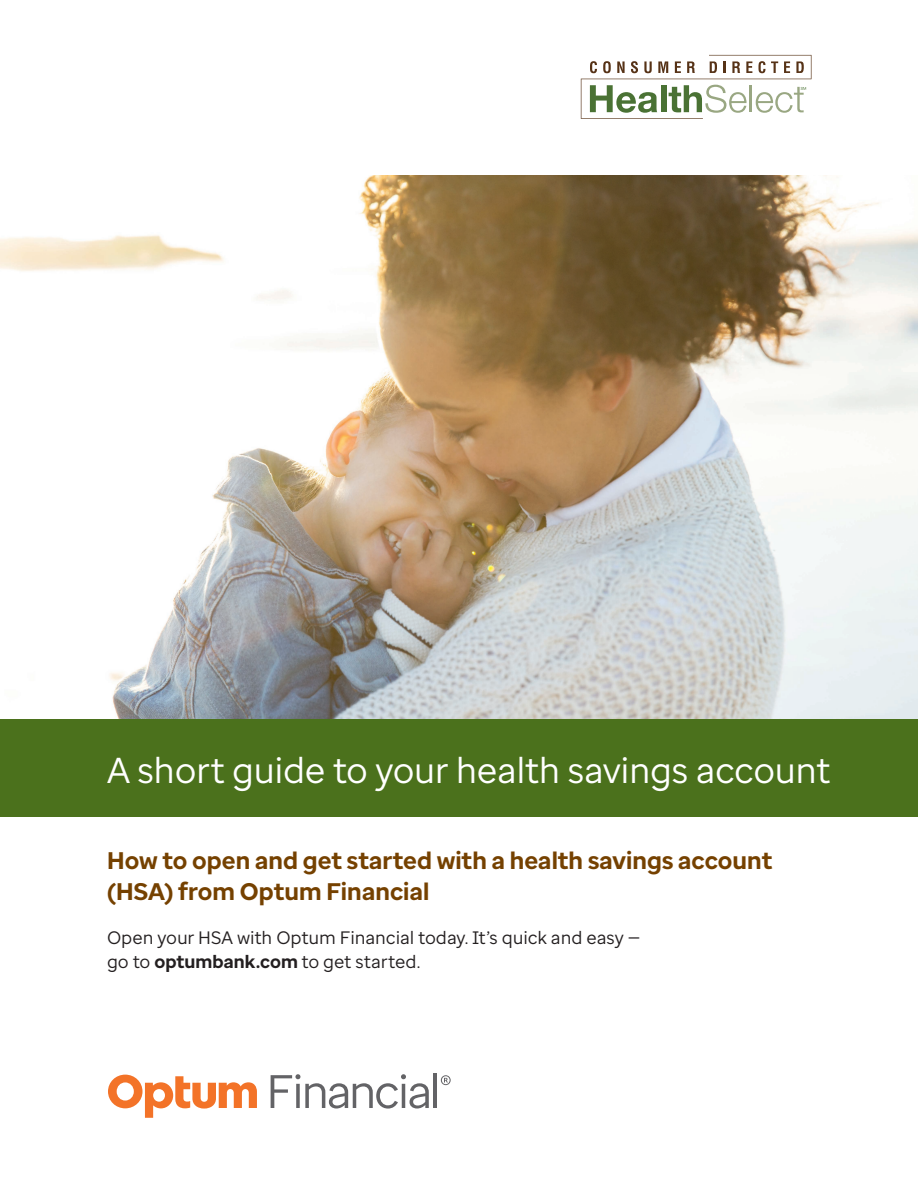
<style>
.page{position:relative;width:918px;height:1188px;background:#fff}
.page>*{position:absolute;margin:0;border:0;box-sizing:border-box;transform-origin:0 0}
.t1{font:36px "Optum Sans";letter-spacing:-.015em;color:#fff}
.Title{font:700 24px/31.5px "Optum Sans";color:#754100}
.Title-2{font:18px/24px "Optum Sans";letter-spacing:-.005em;color:#231f20}
.s1{font-weight:700}
</style>
<div class="page">
<img style="left:0;top:176px;width:918px;height:543px">
<div style="left:0;top:719px;width:918px;height:98px;background:#4b711c"></div>
<svg style="left:581px;top:55px;width:230px;height:64px"></svg>
<svg style="left:108px;top:1075px;width:149px;height:43px"></svg>
<svg style="left:271px;top:1074px;width:158px;height:35px"></svg>
<hr style="left:434px;top:1074px;width:3px;height:34px;background:#636366">
<svg style="left:441px;top:1075px;width:10px;height:10px"></svg>
<p class="t1" style="left:107px;top:747px;width:725px">A short guide to your health savings account</p>
<p class="Title" style="left:107px;top:844px;width:667px">How to open and get started with a health savings account (HSA) from Optum Financial</p>
<p class="Title-2" style="left:107px;top:926px;width:535px">Open your HSA with Optum Financial today. It’s quick and easy — go to <span class="s1">optumbank.com</span> to get started.</p>
</div>
